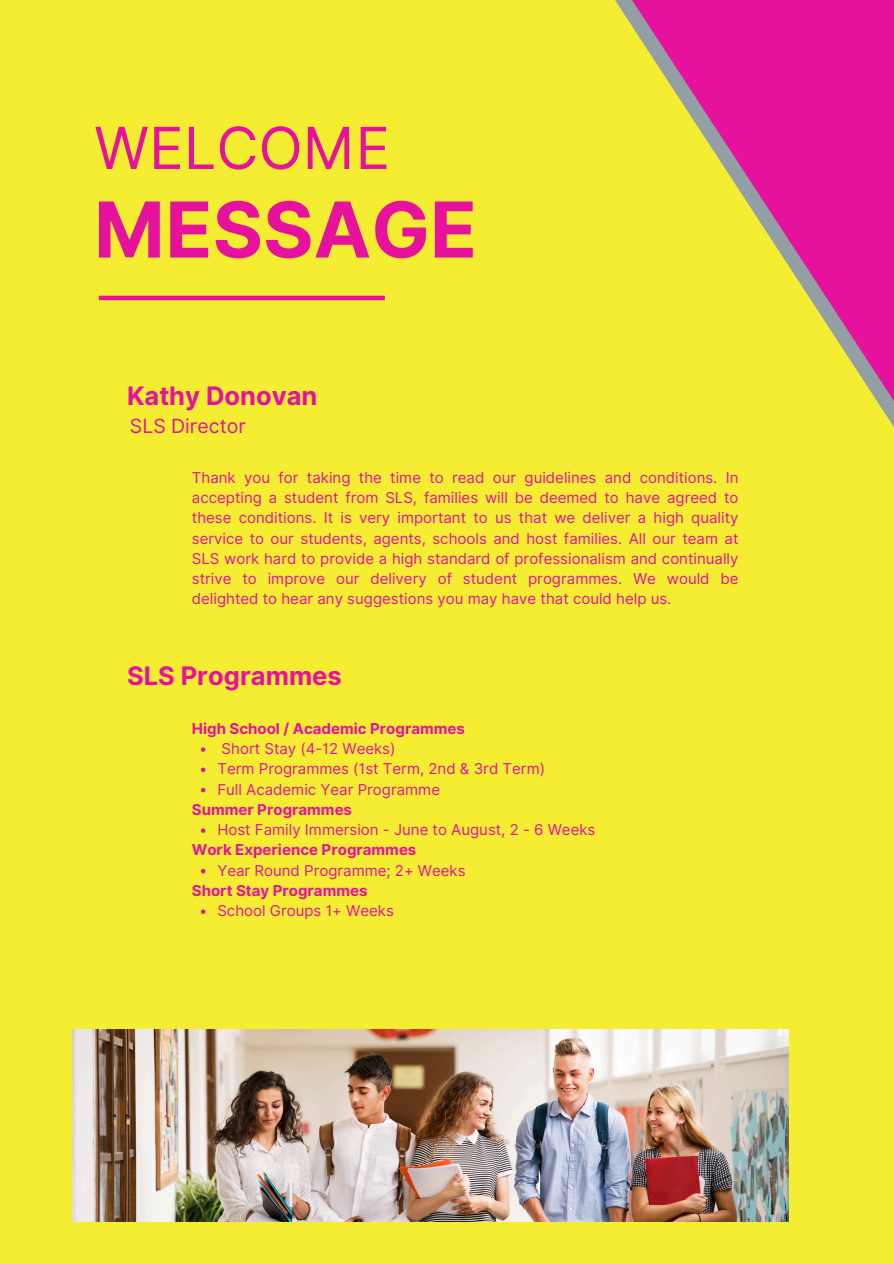
<style>
.page{position:relative;width:894px;height:1264px;background:#fff}
.page>*{position:absolute;margin:0;border:0;box-sizing:border-box;transform-origin:0 0}
.t1{font:700 77.1px "Inter";color:#e6129e}
.t2{font:57.9px "Inter";color:#e6129e}
.t3{font:700 25.5px "Inter";color:#e6129e}
.t4{font:19.5px "Inter";color:#e6129e}
.t5{font:15px/20.2px "Inter";color:#e6129e;text-align:justify}
.t6{font:700 15px "Inter";color:#e6129e}
</style>
<div class="page">
<div style="left:0;top:0;width:893px;height:1263px;background:#f4ed32"></div>
<hr style="left:99px;top:296px;width:286px;height:4px;background:#e6129e">
<svg style="left:201px;top:747px;width:4px;height:4px"></svg>
<svg style="left:201px;top:767px;width:4px;height:5px"></svg>
<svg style="left:201px;top:787px;width:4px;height:5px"></svg>
<svg style="left:201px;top:828px;width:4px;height:4px"></svg>
<svg style="left:201px;top:868px;width:4px;height:5px"></svg>
<svg style="left:201px;top:909px;width:4px;height:4px"></svg>
<img style="left:72px;top:1029px;width:716px;height:192px">
<svg style="left:615px;top:0;width:278px;height:426px"></svg>
<p class="t2" style="left:94px;top:113px;width:297px">WELCOME</p>
<h1 class="t1" style="left:94px;top:183px;width:384px">MESSAGE</h1>
<p class="t3" style="left:127px;top:380px;width:192px">Kathy Donovan</p>
<h2 class="t4" style="left:130px;top:414px;width:117px">SLS Director</h2>
<h5 class="t5" style="left:192px;top:467px;width:548px">Thank you for taking the time to read our guidelines and conditions. In accepting a student from SLS, families will be deemed to have agreed to these conditions. It is very important to us that we deliver a high quality service to our students, agents, schools and host families. All our team at SLS work hard to provide a high standard of professionalism and continually strive to improve our delivery of student programmes. We would be delighted to hear any suggestions you may have that could help us.</h5>
<h5 class="t3" style="left:127px;top:660px;width:216px">SLS Programmes</h5>
<h3 class="t6" style="left:192px;top:719px;width:274px">High School / Academic Programmes</h3>
<h4 class="t5" style="left:221px;top:738px;width:175px">Short Stay (4-12 Weeks)</h4>
<p class="t5" style="left:217px;top:758px;width:329px">Term Programmes (1st Term, 2nd &amp; 3rd Term)</p>
<h3 class="t5" style="left:217px;top:779px;width:224px">Full Academic Year Programme</h3>
<h5 class="t6" style="left:192px;top:800px;width:162px">Summer Programmes</h5>
<p class="t5" style="left:217px;top:819px;width:379px">Host Family Immersion - June to August, 2 - 6 Weeks</p>
<p class="t6" style="left:192px;top:841px;width:226px">Work Experience Programmes</p>
<p class="t5" style="left:217px;top:860px;width:250px">Year Round Programme; 2+ Weeks</p>
<h5 class="t6" style="left:192px;top:881px;width:177px">Short Stay Programmes</h5>
<p class="t5" style="left:217px;top:900px;width:178px">School Groups 1+ Weeks</p>
</div>
